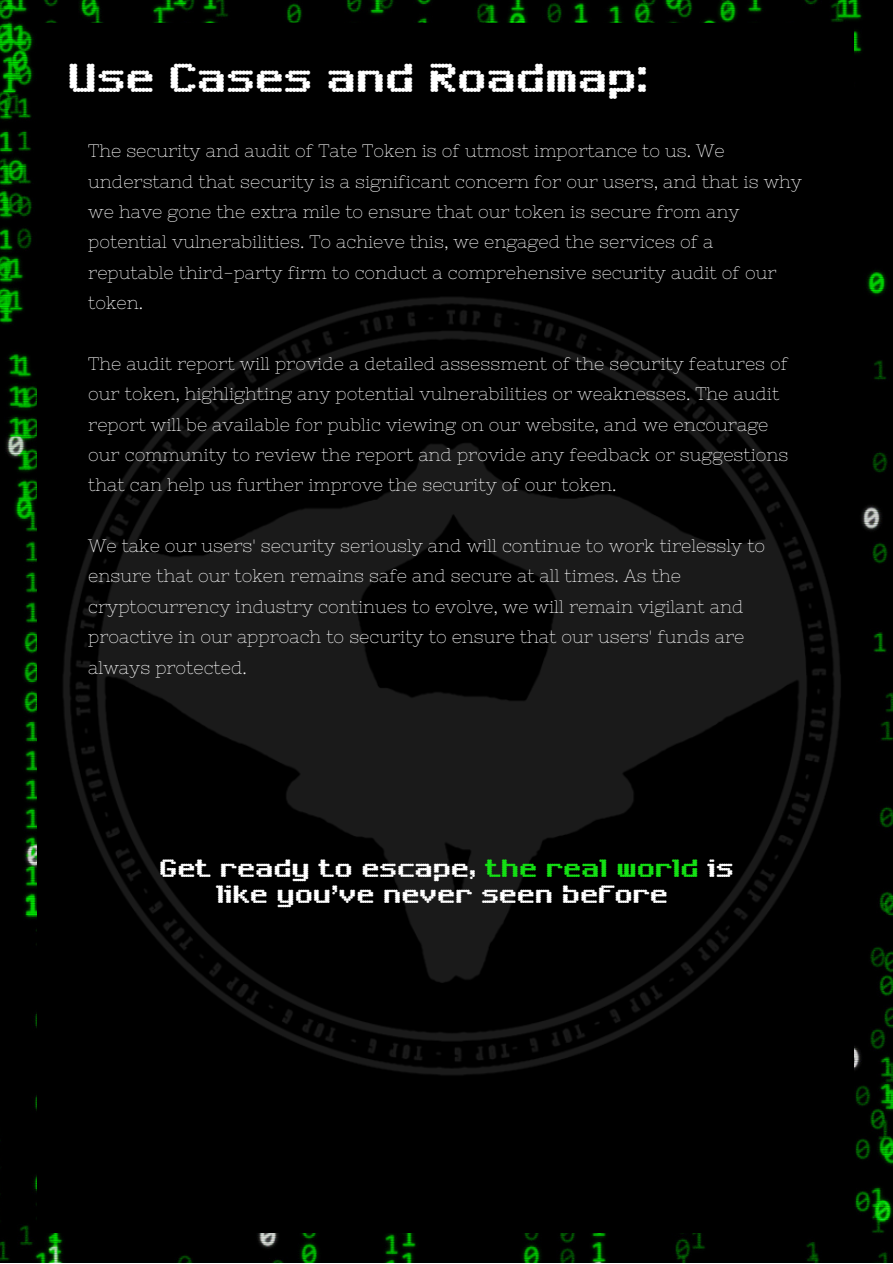
<style>
.page{position:relative;width:893px;height:1264px;background:#fff}
.page>*{position:absolute;margin:0;border:0;box-sizing:border-box;transform-origin:0 0}
.t1{font:43.5px "Six Eight Zero Nine Chargen";color:#fff}
.t2{font:27px/25.8px "Six Eight Zero Nine Chargen";color:#fff;text-align:center}
.t3{font:18px/30.3px "Nixie One";color:#fff}
.s1{color:#14e114}
</style>
<div class="page">
<img style="left:0;top:0;width:892px;height:1262px">
<div style="left:38px;top:24px;width:815px;height:1208px;background:#000"></div>
<img style="left:63px;top:297px;width:778px;height:778px">
<h1 class="t1" style="left:67px;top:53px;width:582px">Use Cases and Roadmap:</h1>
<p class="t3" style="left:88px;top:136px;width:715px">The security and audit of Tate Token is of utmost importance to us. We understand that security is a significant concern for our users, and that is why we have gone the extra mile to ensure that our token is secure from any potential vulnerabilities. To achieve this, we engaged the services of a reputable third-party firm to conduct a comprehensive security audit of our token.</p>
<p class="t3" style="left:88px;top:348px;width:701px">The audit report will provide a detailed assessment of the security features of our token, highlighting any potential vulnerabilities or weaknesses. The audit report will be available for public viewing on our website, and we encourage our community to review the report and provide any feedback or suggestions that can help us further improve the security of our token.</p>
<p class="t3" style="left:88px;top:530px;width:678px">We take our users' security seriously and will continue to work tirelessly to ensure that our token remains safe and secure at all times. As the cryptocurrency industry continues to evolve, we will remain vigilant and proactive in our approach to security to ensure that our users' funds are always protected.</p>
<h2 class="t2" style="left:159px;top:856px;width:575px">Get ready to escape, <span class="s1">the real world</span> is like you've never seen before</h2>
</div>
